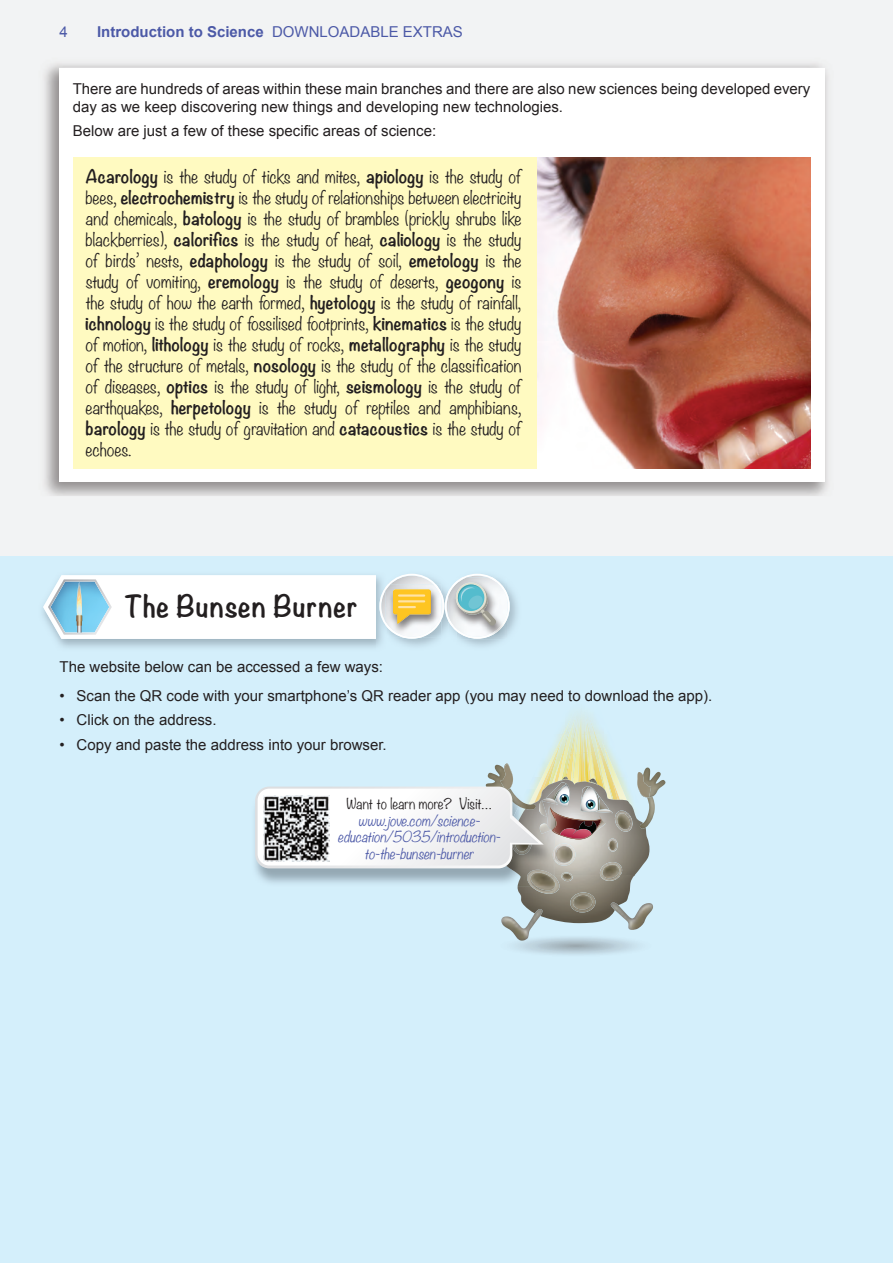
<style>
.page{position:relative;width:893px;height:1263px;background:#f2f3f4}
.page>*{position:absolute;margin:0;border:0;box-sizing:border-box;transform-origin:0 0}
.t1{font:700 27px "Noteworthy";letter-spacing:.025em;color:#231f20}
.t2{font:300 16.5px/21px "Noteworthy";letter-spacing:-.005em;color:#231f20;text-align:justify}
.t3{font:15px/18px "Arial";color:#231f20}
.t4{font:700 15px "Arial";color:#4c59a7}
.t5{font:15px "Arial";color:#4c59a7}
.t6{font:italic 300 13.5px/16.5px "Noteworthy";color:#4c59a7;text-align:center}
.t7{font:300 13.5px "Noteworthy";color:#231f20}
.s1{font-weight:400}
.s2{font-weight:700}
</style>
<div class="page">
<div style="left:0;top:556px;width:893px;height:707px;background:#d4effb"></div>
<img style="left:44px;top:63px;width:784px;height:433px">
<div style="left:59px;top:68px;width:765px;height:413px;background:#fff"></div>
<div style="left:73px;top:157px;width:737px;height:312px;background:#fffac1"></div>
<img style="left:538px;top:157px;width:272px;height:312px">
<img style="left:550px;top:743px;width:61px;height:9px">
<img style="left:554px;top:735px;width:53px;height:17px">
<img style="left:601px;top:732px;width:2px;height:20px">
<img style="left:549px;top:752px;width:6px;height:2px">
<img style="left:601px;top:752px;width:11px;height:2px">
<img style="left:555px;top:713px;width:25px;height:41px">
<img style="left:580px;top:713px;width:21px;height:41px">
<img style="left:544px;top:754px;width:73px;height:9px">
<svg style="left:255px;top:763px;width:410px;height:178px"></svg>
<img style="left:263px;top:795px;width:66px;height:66px">
<svg style="left:43px;top:574px;width:467px;height:65px;background:#e6eeed"></svg>
<p class="t5" style="left:60px;top:23px;width:10px">4</p>
<p class="t4" style="left:97px;top:23px;width:367px">Introduction to Science <span class="s1">DOWNLOADABLE EXTRAS</span></p>
<p class="t3" style="left:73px;top:80px;width:739px">There are hundreds of areas within these main branches and there are also new sciences being developed every day as we keep discovering new things and developing new technologies.</p>
<p class="t3" style="left:73px;top:122px;width:365px">Below are just a few of these specific areas of science:</p>
<p class="t2" style="left:86px;top:165px;width:437px"><span class="s2">Acarology</span> is the study of ticks and mites, <span class="s2">apiology</span> is the study of bees, <span class="s2">electrochemistry</span> is the study of relationships between electricity and chemicals, <span class="s2">batology</span> is the study of brambles (prickly shrubs like blackberries), <span class="s2">calorifics</span> is the study of heat, <span class="s2">caliology</span> is the study of birds’ nests, <span class="s2">edaphology</span> is the study of soil, <span class="s2">emetology</span> is the study of vomiting, <span class="s2">eremology</span> is the study of deserts, <span class="s2">geogony</span> is the study of how the earth formed, <span class="s2">hyetology</span> is the study of rainfall, <span class="s2">ichnology</span> is the study of fossilised footprints, <span class="s2">kinematics</span> is the study of motion, <span class="s2">lithology</span> is the study of rocks, <span class="s2">metallography</span> is the study of the structure of metals, <span class="s2">nosology</span> is the study of the classification of diseases, <span class="s2">optics</span> is the study of light, <span class="s2">seismology</span> is the study of earthquakes, <span class="s2">herpetology</span> is the study of reptiles and amphibians, <span class="s2">barology</span> is the study of gravitation and <span class="s2">catacoustics</span> is the study of echoes.</p>
<h1 class="t1" style="left:125px;top:583px;width:235px">The Bunsen Burner</h1>
<p class="t3" style="left:60px;top:658px;width:325px">The website below can be accessed a few ways:</p>
<p class="t3" style="left:60px;top:687px;width:654px">• Scan the QR code with your smartphone’s QR reader app (you may need to download the app).</p>
<p class="t3" style="left:60px;top:711px;width:159px">• Click on the address.</p>
<p class="t3" style="left:60px;top:735px;width:329px">• Copy and paste the address into your browser.</p>
<p class="t7" style="left:346px;top:792px;width:146px">Want to learn more? Visit…</p>
<p class="t6" style="left:338px;top:811px;width:168px">www.jove.com/science&shy;education/5035/introduction&shy;to-the-bunsen-burner</p>
</div>
